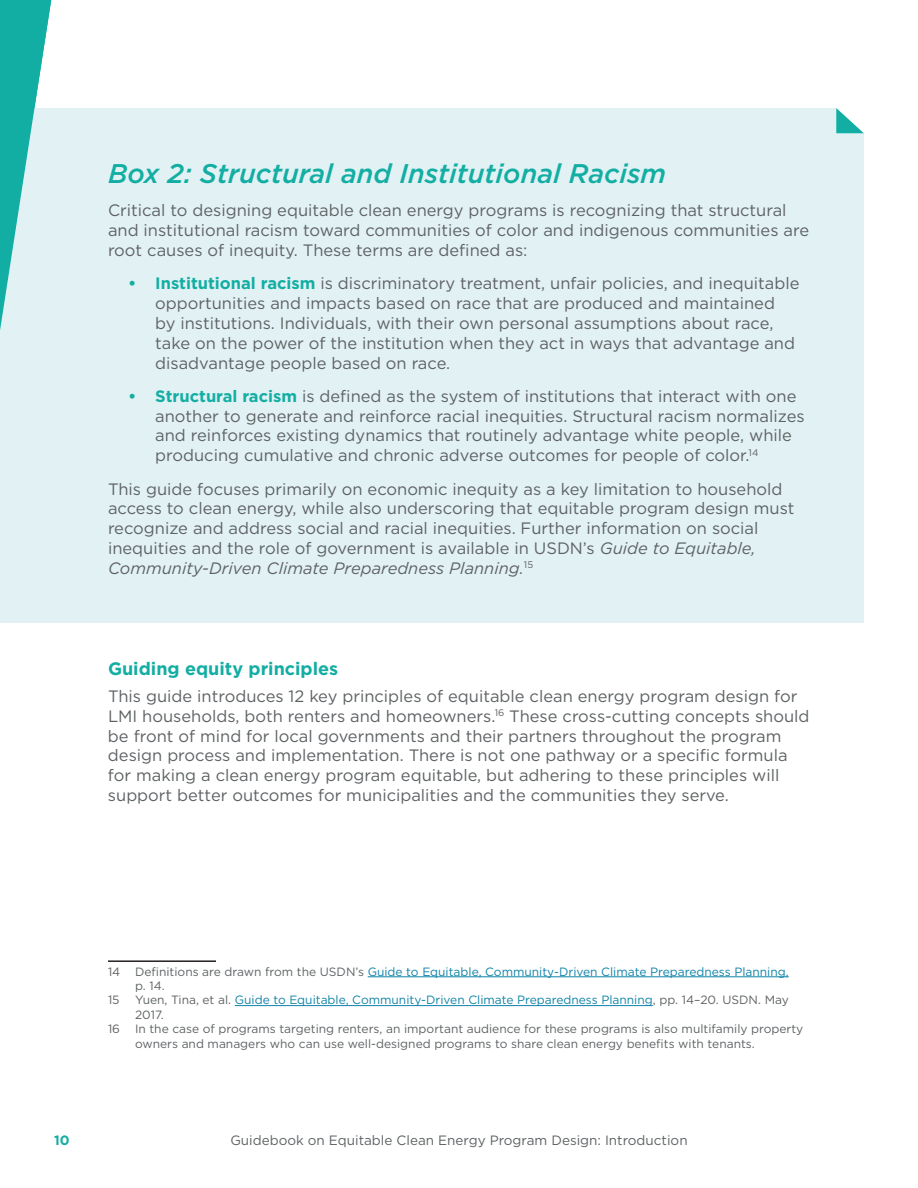
<style>
.page{position:relative;width:918px;height:1188px;background:#fff}
.page>*{position:absolute;margin:0;border:0;box-sizing:border-box;transform-origin:0 0}
.t1{font:italic 500 27px "Gotham";color:#13aea3}
.t2{font:700 18px "Gotham";color:#13aea3}
.t3{font:16.5px/19.8px "Gotham";color:#5e6264}
.t4{font:13.5px "Gotham";color:#5e6264}
.t5{font:700 13.5px "Gotham";color:#13aea3}
.t6{font:12px/14.4px "Gotham";color:#0f83a9}
.t7{font:12px/14.4px "Gotham";color:#5e6264}
.s1{font-weight:700;color:#13aea3}
.s2{font-style:italic}
.s3{color:#5e6264}
</style>
<div class="page">
<div style="left:0;top:108px;width:864px;height:514px;background:#e2f1f4"></div>
<hr style="left:235px;top:1005px;width:418px;height:1px;background:#0f83a9">
<hr style="left:368px;top:976px;width:421px;height:1px;background:#0f83a9">
<hr style="left:108px;top:960px;width:108px;height:2px;background:#231f20">
<svg style="left:836px;top:108px;width:28px;height:25px"></svg>
<svg style="left:0;top:0;width:52px;height:330px"></svg>
<p class="t1" style="left:108px;top:156px;width:560px">Box 2: Structural and Institutional Racism</p>
<p class="t3" style="left:108px;top:200px;width:703px">Critical to designing equitable clean energy programs is recognizing that structural and institutional racism toward communities of color and indigenous communities are root causes of inequity. These terms are defned as:</p>
<p class="t3" style="left:155px;top:273px;width:646px;text-indent:-27px"><span class="s1">• Institutional racism</span> is discriminatory treatment, unfair policies, and inequitable opportunities and impacts based on race that are produced and maintained<br>by institutions. Individuals, with their own personal assumptions about race, take on the power of the institution when they act in ways that advantage and disadvantage people based on race.</p>
<p class="t3" style="left:155px;top:386px;width:651px;text-indent:-27px"><span class="s1">• Structural racism</span> is defned as the system of institutions that interact with one another to generate and reinforce racial inequities. Structural racism normalizes and reinforces existing dynamics that routinely advantage white people, while producing cumulative and chronic adverse outcomes for people of color.<sup>14</sup></p>
<p class="t3" style="left:108px;top:478px;width:688px">This guide focuses primarily on economic inequity as a key limitation to household access to clean energy, while also underscoring that equitable program design must recognize and address social and racial inequities. Further information on social inequities and the role of government is available in USDN’s <span class="s2">Guide to Equitable, Community-Driven Climate Preparedness Planning.</span><sup>15</sup></p>
<h2 class="t2" style="left:108px;top:657px;width:232px">Guiding equity principles</h2>
<p class="t3" style="left:108px;top:686px;width:703px">This guide introduces 12 key principles of equitable clean energy program design for LMI households, both renters and homeowners.<sup>16</sup> These cross-cutting concepts should be front of mind for local governments and their partners throughout the program design process and implementation. There is not one pathway or a specifc formula for making a clean energy program equitable, but adhering to these principles will support better outcomes for municipalities and the communities they serve.</p>
<p class="t6" style="left:135px;top:964px;width:655px;text-indent:-27px"><span class="s3">14 Defnitions are drawn from the USDN’s</span> Guide to Equitable, Community-Driven Climate Preparedness Planning, <span class="s3">p. 14.</span></p>
<p class="t7" style="left:108px;top:993px;width:13px">15</p>
<p class="t6" style="left:135px;top:993px;width:655px"><span class="s3">Yuen, Tina, et al.</span> Guide to Equitable, Community-Driven Climate Preparedness Planning<span class="s3">, pp. 14–20. USDN. May<br>2017.</span></p>
<p class="t7" style="left:135px;top:1022px;width:670px;text-indent:-27px">16 In the case of programs targeting renters, an important audience for these programs is also multifamily property owners and managers who can use well-designed programs to share clean energy benefts with tenants.</p>
<p class="t5" style="left:54px;top:1131px;width:17px">10</p>
<p class="t4" style="left:230px;top:1131px;width:459px">Guidebook on Equitable Clean Energy Program Design: Introduction</p>
</div>
